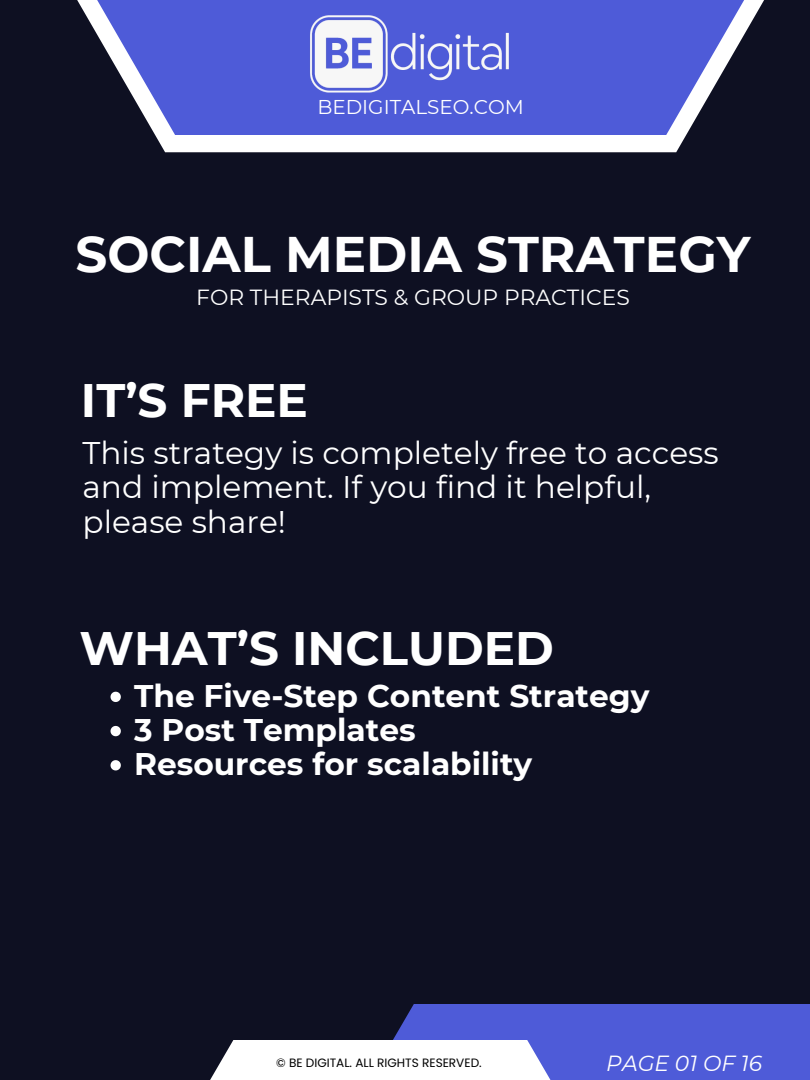
<style>
.page{position:relative;width:810px;height:1080px;background:#0e1022}
.page>*{position:absolute;margin:0;border:0;box-sizing:border-box;transform-origin:0 0}
.t1{font:700 49.94px "Montserrat";color:#fff}
.t2{font:700 46.88px "Montserrat";color:#fff}
.t3{font:31.25px/34.2px "Montserrat";color:#fff}
.t4{font:700 31.25px "Montserrat";color:#fff}
.t5{font:21.88px "Montserrat";color:#fff}
.t6{font:italic 21.88px "Montserrat";color:#fff}
.t7{font:19.94px "Montserrat";color:#fff}
.t8{font:12.06px "Poppins";color:#000}
</style>
<div class="page">
<div style="left:155px;top:135px;width:531px;height:17px;background:#fff"></div>
<svg style="left:77px;top:0;width:687px;height:135px;fill:#4e5bd8"></svg>
<div style="left:357px;top:1004px;width:453px;height:76px;background:#4e5bd8"></div>
<svg style="left:210px;top:1040px;width:341px;height:40px;background:#f0f0f5"></svg>
<img style="left:285px;top:0;width:256px;height:107px">
<svg style="left:111px;top:692px;width:10px;height:10px"></svg>
<svg style="left:111px;top:726px;width:10px;height:10px"></svg>
<svg style="left:111px;top:760px;width:10px;height:10px"></svg>
<h2 class="t7" style="left:317px;top:95px;width:208px">BEDIGITALSEO.COM</h2>
<p class="t1" style="left:75px;top:224px;width:677px">SOCIAL MEDIA STRATEGY</p>
<h3 class="t5" style="left:196px;top:284px;width:435px">FOR THERAPISTS &amp; GROUP PRACTICES</h3>
<h3 class="t2" style="left:81px;top:372px;width:229px">IT’S FREE</h3>
<h1 class="t3" style="left:82px;top:436px;width:638px">This strategy is completely free to access and implement. If you find it helpful, please share!</h1>
<h1 class="t2" style="left:80px;top:620px;width:476px">WHAT’S INCLUDED</h1>
<p class="t4" style="left:134px;top:676px;width:517px">The Five-Step Content Strategy</p>
<p class="t4" style="left:134px;top:711px;width:283px">3 Post Templates</p>
<p class="t4" style="left:134px;top:745px;width:400px">Resources for scalability</p>
<p class="t8" style="left:276px;top:1054px;width:207px">© BE DIGITAL. ALL RIGHTS RESERVED.</p>
<h1 class="t6" style="left:606px;top:1050px;width:157px">PAGE 01 OF 16</h1>
</div>
